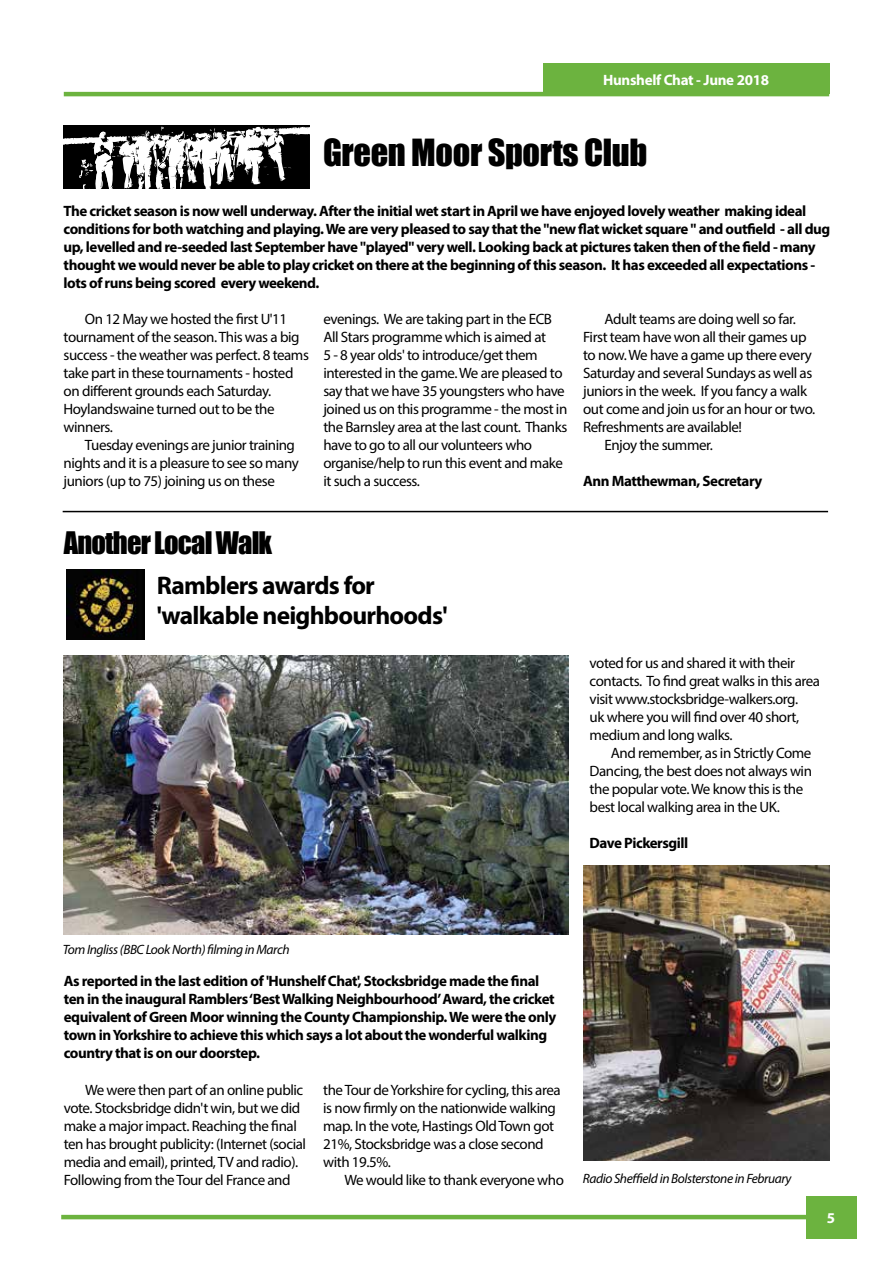
<style>
.page{position:relative;width:893px;height:1263px;background:#fff}
.page>*{position:absolute;margin:0;border:0;box-sizing:border-box;transform-origin:0 0}
.t1{font:34.35px "Impact";letter-spacing:-.01em;color:#000}
.t2{font:28.5px "Impact";letter-spacing:-.03em;color:#000}
.t3{font:700 25.5px/30.6px "Myriad Pro";letter-spacing:-.03em;color:#000}
.t4{font:15px/18px "Myriad Pro";letter-spacing:-.03em;color:#000}
.t5{font:700 15px/18px "Myriad Pro";letter-spacing:-.03em;color:#000}
.t6{font:700 15px "Myriad Pro";letter-spacing:-.02em;color:#fff}
.t7{font:italic 13.5px "Myriad Pro";letter-spacing:-.03em;color:#000}
</style>
<div class="page">
<img style="left:67px;top:570px;width:77px;height:70px">
<hr style="left:63px;top:511px;width:765px;height:1px;background:#000">
<img style="left:64px;top:656px;width:504px;height:278px">
<img style="left:583px;top:865px;width:247px;height:295px">
<svg style="left:64px;top:126px;width:246px;height:62px"></svg>
<hr style="left:61px;top:1215px;width:768px;height:4px;background:#6cb33f">
<div style="left:806px;top:1196px;width:50px;height:43px;background:#6cb33f"></div>
<hr style="left:64px;top:92px;width:765px;height:4px;background:#6cb33f">
<div style="left:543px;top:64px;width:286px;height:30px;background:#6cb33f"></div>
<p class="t6" style="left:603px;top:70px;width:167px">Hunshelf Chat - June 2018</p>
<h1 class="t1" style="left:323px;top:126px;width:326px">Green Moor Sports Club</h1>
<p class="t5" style="left:64px;top:201px;width:768px">The cricket season is now well underway. After the initial wet start in April we have enjoyed lovely weather making ideal conditions for both watching and playing. We are very pleased to say that the "new flat wicket square " and outfield - all dug up, levelled and re-seeded last September have "played" very well. Looking back at pictures taken then of the field - many thought we would never be able to play cricket on there at the beginning of this season. It has exceeded all expectations - lots of runs being scored every weekend.</p>
<p class="t4" style="left:64px;top:309px;width:247px;text-indent:21px">On 12 May we hosted the first U'11 tournament of the season. This was a big success - the weather was perfect. 8 teams take part in these tournaments - hosted on different grounds each Saturday.<br>Hoylandswaine turned out to be the winners.</p>
<p class="t4" style="left:64px;top:435px;width:237px;text-indent:21px">Tuesday evenings are junior training nights and it is a pleasure to see so many juniors (up to 75) joining us on these</p>
<p class="t4" style="left:323px;top:309px;width:245px">evenings. We are taking part in the ECB All Stars programme which is aimed at<br>5 - 8 year olds' to introduce/get them interested in the game. We are pleased to say that we have 35 youngsters who have joined us on this programme - the most in the Barnsley area at the last count. Thanks have to go to all our volunteers who organise/help to run this event and make it such a success.</p>
<p class="t4" style="left:604px;top:309px;width:193px">Adult teams are doing well so far.</p>
<p class="t4" style="left:583px;top:327px;width:225px">First team have won all their games up</p>
<p class="t4" style="left:583px;top:345px;width:230px">to now. We have a game up there every</p>
<p class="t4" style="left:583px;top:363px;width:231px">Saturday and several Sundays as well as</p>
<p class="t4" style="left:583px;top:381px;width:225px">juniors in the week. If you fancy a walk</p>
<p class="t4" style="left:583px;top:399px;width:234px">out come and join us for an hour or two.</p>
<p class="t4" style="left:583px;top:417px;width:160px">Refreshments are available!</p>
<p class="t4" style="left:604px;top:435px;width:110px">Enjoy the summer.</p>
<p class="t5" style="left:583px;top:471px;width:181px">Ann Matthewman, Secretary</p>
<h2 class="t2" style="left:64px;top:521px;width:210px">Another Local Walk</h2>
<h3 class="t3" style="left:157px;top:569px;width:292px">Ramblers awards for 'walkable neighbourhoods'</h3>
<p class="t4" style="left:590px;top:654px;width:232px">voted for us and shared it with their contacts. To find great walks in this area visit www.stocksbridge-walkers.org.<br>uk where you will find over 40 short, medium and long walks.</p>
<p class="t4" style="left:590px;top:744px;width:224px;text-indent:21px">And remember, as in Strictly Come Dancing, the best does not always win the popular vote. We know this is the best local walking area in the UK.</p>
<p class="t5" style="left:590px;top:833px;width:100px">Dave Pickersgill</p>
<p class="t7" style="left:63px;top:941px;width:228px">Tom Ingliss (BBC Look North) filming in March</p>
<p class="t5" style="left:64px;top:971px;width:494px">As reported in the last edition of 'Hunshelf Chat', Stocksbridge made the final ten in the inaugural Ramblers ‘Best Walking Neighbourhood’ Award, the cricket equivalent of Green Moor winning the County Championship. We were the only town in Yorkshire to achieve this which says a lot about the wonderful walking country that is on our doorstep.</p>
<p class="t4" style="left:64px;top:1081px;width:244px;text-indent:21px">We were then part of an online public vote. Stocksbridge didn't win, but we did make a major impact. Reaching the final ten has brought publicity: (Internet (social media and email), printed, TV and radio).<br>Following from the Tour del France and</p>
<p class="t4" style="left:323px;top:1081px;width:239px">the Tour de Yorkshire for cycling, this area is now firmly on the nationwide walking map. In the vote, Hastings Old Town got 21%, Stocksbridge was a close second with 19.5%.</p>
<p class="t4" style="left:344px;top:1171px;width:221px">We would like to thank everyone who</p>
<p class="t7" style="left:583px;top:1170px;width:210px">Radio Sheffield in Bolsterstone in February</p>
<p class="t6" style="left:827px;top:1208px;width:10px">5</p>
</div>
